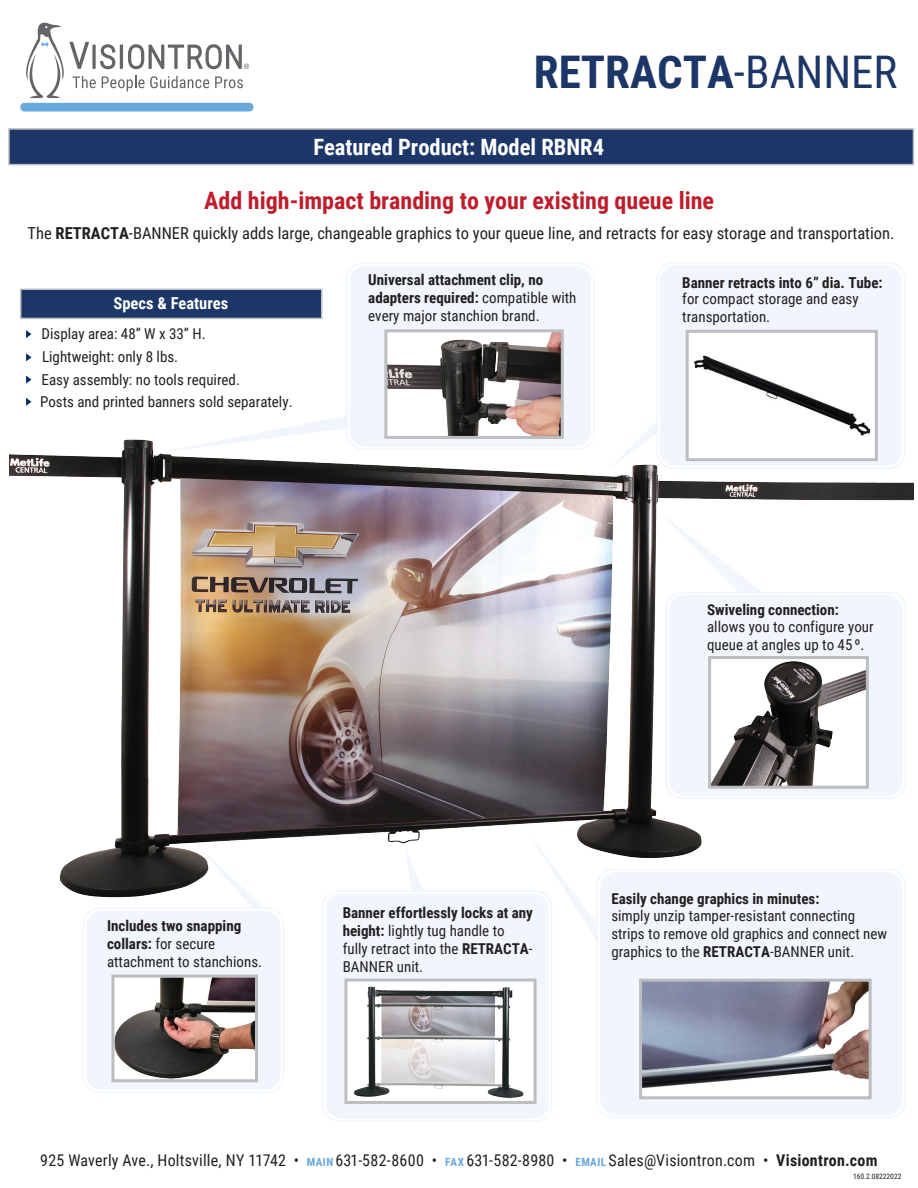
<style>
.page{position:relative;width:918px;height:1188px;background:#fff}
.page>*{position:absolute;margin:0;border:0;box-sizing:border-box;transform-origin:0 0}
.t1{font:700 45px "Roboto Condensed";color:#1c3667}
.t2{font:700 24px "Roboto Condensed";color:#be1d2c}
.t3{font:700 22.5px "Roboto Condensed";color:#fff}
.t4{font:16.5px "Roboto Condensed";color:#231f20}
.t5{font:700 16.5px "Roboto Condensed";color:#fff}
.t6{font:16.2px "Roboto Condensed";letter-spacing:.015em;color:#231f20}
.t7{font:15px/18px "Roboto Condensed";color:#231f20}
.t8{font:700 15px/18px "Roboto Condensed";color:#231f20}
.t9{font:7.5px "Roboto Condensed";color:#231f20}
.s1{font-weight:400}
.s2{font-weight:700}
.s3{font-weight:700;font-size:11.25px;color:#67a8db}
</style>
<div class="page">
<div style="left:350px;top:266px;width:241px;height:180px;background:#f0f6fb;border-radius:15px"></div>
<div style="left:346px;top:263px;width:249px;height:187px;border:2px solid #66a9db;border-radius:16px"></div>
<svg style="left:226px;top:416px;width:120px;height:24px"></svg>
<div style="left:660px;top:265px;width:242px;height:201px;background:#f0f6fb;border-radius:15px"></div>
<div style="left:657px;top:262px;width:248px;height:207px;border:2px solid #66a9db;border-radius:16px"></div>
<svg style="left:638px;top:421px;width:19px;height:19px"></svg>
<div style="left:600px;top:872px;width:302px;height:243px;background:#f0f6fb;border-radius:15px"></div>
<div style="left:597px;top:869px;width:309px;height:249px;border:2px solid #66a9db;border-radius:16px"></div>
<svg style="left:573px;top:902px;width:24px;height:38px"></svg>
<div style="left:326px;top:894px;width:223px;height:224px;background:#f0f6fb;border-radius:15px"></div>
<div style="left:322px;top:890px;width:230px;height:232px;border:2px solid #66a9db;border-radius:16px"></div>
<div style="left:86px;top:911px;width:195px;height:179px;background:#f0f6fb;border-radius:15px"></div>
<div style="left:83px;top:908px;width:201px;height:185px;border:2px solid #66a9db;border-radius:16px"></div>
<svg style="left:248px;top:902px;width:15px;height:6px"></svg>
<div style="left:8px;top:128px;width:906px;height:37px;background:#1c3667;border:2px solid #bcbdc0"></div>
<div style="left:20px;top:289px;width:302px;height:30px;background:#1c3667;border:2px solid #bcbdc0"></div>
<svg style="left:26px;top:330px;width:5px;height:8px"></svg>
<svg style="left:26px;top:353px;width:5px;height:8px"></svg>
<svg style="left:26px;top:376px;width:5px;height:8px"></svg>
<svg style="left:26px;top:398px;width:5px;height:8px"></svg>
<div style="left:344px;top:979px;width:190px;height:123px;background:#fff"></div>
<div style="left:344px;top:979px;width:193px;height:125px;border:3px solid #bcbdc0"></div>
<img style="left:354px;top:986px;width:170px;height:112px">
<img style="left:9px;top:440px;width:904px;height:462px">
<div style="left:687px;top:330px;width:189px;height:128px;background:#fff"></div>
<img style="left:694px;top:355px;width:177px;height:81px">
<div style="left:686px;top:330px;width:192px;height:131px;border:3px solid #bcbdc0"></div>
<img style="left:388px;top:333px;width:172px;height:102px">
<div style="left:384px;top:329px;width:180px;height:110px;border:3px solid #bcbdc0"></div>
<img style="left:712px;top:660px;width:153px;height:125px">
<div style="left:708px;top:656px;width:161px;height:133px;border:3px solid #bcbdc0"></div>
<img style="left:115px;top:979px;width:139px;height:99px">
<div style="left:111px;top:975px;width:147px;height:107px;border:3px solid #bcbdc0"></div>
<img style="left:643px;top:983px;width:225px;height:112px">
<div style="left:639px;top:979px;width:233px;height:120px;border:3px solid #bcbdc0"></div>
<svg style="left:26px;top:22px;width:223px;height:77px"></svg>
<div style="left:20px;top:103px;width:233px;height:9px;background:#6aa9dc;border-radius:4px"></div>
<h1 class="t1" style="left:534px;top:40px;width:365px">RETRACTA<span class="s1">-BANNER</span></h1>
<h3 class="t3" style="left:313px;top:131px;width:292px">Featured Product: Model RBNR4</h3>
<h2 class="t2" style="left:204px;top:184px;width:511px">Add high-impact branding to your existing queue line</h2>
<p class="t4" style="left:27px;top:221px;width:869px">The <span class="s2">RETRACTA</span>-BANNER quickly adds large, changeable graphics to your queue line, and retracts for easy storage and transportation.</p>
<p class="t5" style="left:113px;top:292px;width:116px">Specs &amp; Features</p>
<p class="t7" style="left:42px;top:324px;width:166px">Display area: 48” W x 33” H.</p>
<p class="t7" style="left:42px;top:370px;width:200px">Easy assembly: no tools required.</p>
<p class="t7" style="left:42px;top:347px;width:138px">Lightweight: only 8 lbs.</p>
<p class="t7" style="left:40px;top:392px;width:254px">Posts and printed banners sold separately.</p>
<p class="t8" style="left:368px;top:270px;width:210px">Universal attachment clip, no adapters required: <span class="s1">compatible with every major stanchion brand.</span></p>
<p class="t8" style="left:682px;top:273px;width:202px">Banner retracts into 6” dia. Tube:</p>
<p class="t7" style="left:682px;top:290px;width:178px">for compact storage and easy transportation.</p>
<p class="t8" style="left:707px;top:600px;width:133px">Swiveling connection:</p>
<p class="t7" style="left:707px;top:617px;width:168px">allows you to configure your queue at angles up to 45 º.</p>
<p class="t7" style="left:107px;top:916px;width:157px"><span class="s2">Includes two snapping collars:</span> for secure attachment to stanchions.</p>
<p class="t7" style="left:343px;top:903px;width:192px"><span class="s2">Banner effortlessly locks at any height:</span> lightly tug handle to fully retract into the <span class="s2">RETRACTA</span>-<br>BANNER unit.</p>
<p class="t8" style="left:611px;top:890px;width:210px">Easily change graphics in minutes:</p>
<p class="t7" style="left:611px;top:906px;width:277px">simply unzip tamper-resistant connecting strips to remove old graphics and connect new graphics to the <span class="s2">RETRACTA</span>-BANNER unit.</p>
<p class="t6" style="left:40px;top:1149px;width:839px">925 Waverly Ave., Holtsville, NY 11742 • <span class="s3">MAIN</span> 631-582-8600 • <span class="s3">FAX</span> 631-582-8980 • <span class="s3">EMAIL</span> Sales@Visiontron.com • <span class="s2">Visiontron.com</span></p>
<p class="t9" style="left:853px;top:1171px;width:50px">160.2.08222022</p>
</div>
